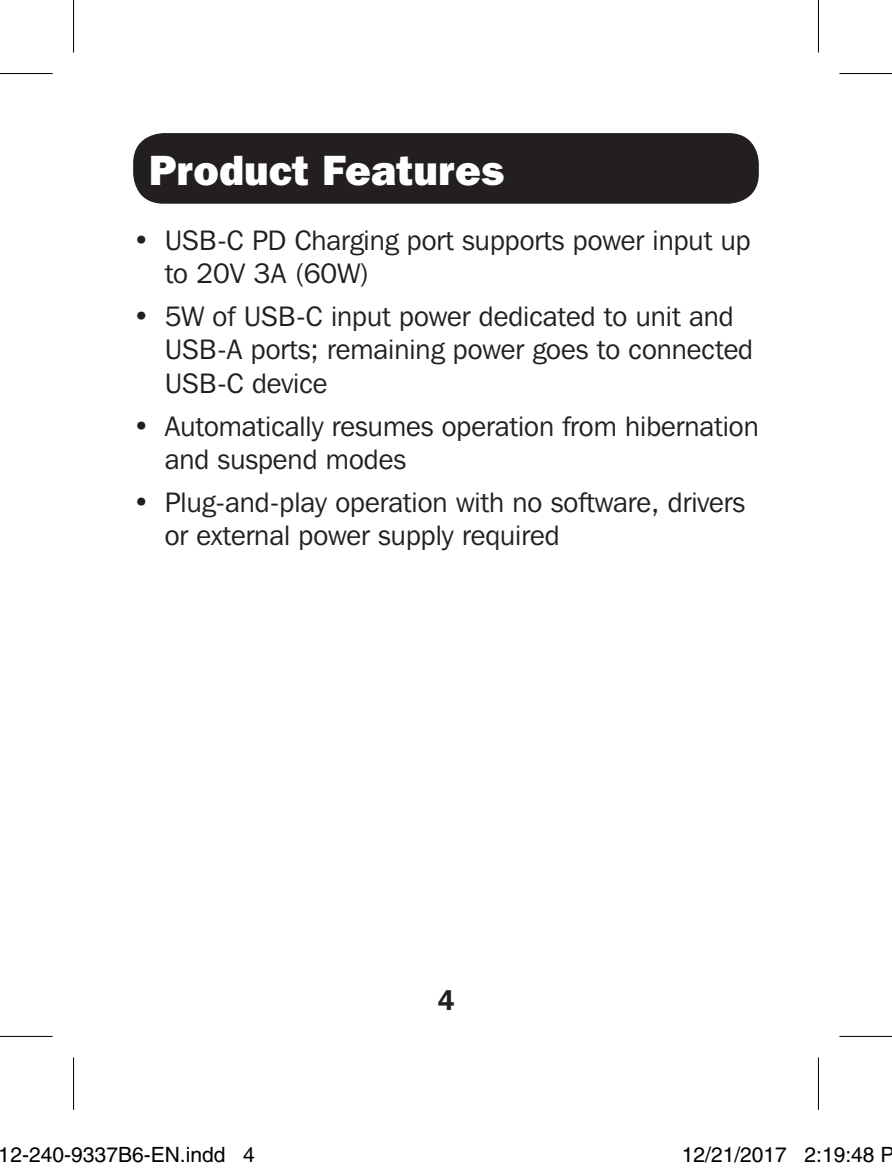
<style>
.page{position:relative;width:892px;height:1173px;background:#fff}
.page>*{position:absolute;margin:0;border:0;box-sizing:border-box;transform-origin:0 0}
.t1{font:800 42px "Franklin Gothic IT Cby BT";color:#fff}
.t2{font:28px/33.6px "Franklin Gothic IT Cby BT";color:#231f20}
.t3{font:600 28px "Franklin Gothic IT Cby BT";color:#231f20}
.t4{font:21px "Helvetica";color:#000}
</style>
<div class="page">
<div style="left:133px;top:133px;width:625px;height:71px;background:#231f20;border-radius:30px"></div>
<svg style="left:0;top:1036px;width:52px;height:1px"></svg>
<svg style="left:839px;top:1036px;width:52px;height:1px"></svg>
<div style="left:71px;top:0;width:5px;height:53px;background:#f5f5f5"></div>
<div style="left:71px;top:1057px;width:5px;height:52px;background:#f5f5f5"></div>
<svg style="left:818px;top:0;width:1px;height:53px"></svg>
<svg style="left:818px;top:1057px;width:1px;height:52px"></svg>
<hr style="left:0;top:73px;width:52px;height:1px;background:#000">
<hr style="left:839px;top:73px;width:52px;height:1px;background:#000">
<hr style="left:0;top:1035px;width:52px;height:1px;background:#000">
<hr style="left:839px;top:1035px;width:52px;height:1px;background:#000">
<hr style="left:73px;top:0;width:1px;height:53px;background:#000">
<hr style="left:73px;top:1057px;width:1px;height:52px;background:#000">
<hr style="left:817px;top:0;width:1px;height:53px;background:#000">
<hr style="left:817px;top:1057px;width:1px;height:52px;background:#000">
<div style="left:55px;top:1148px;width:7px;height:13px;border:1px solid #fff;border-radius:50%"></div>
<div style="left:53px;top:1146px;width:11px;height:17px;border:1px solid #fff;border-radius:50%"></div>
<div style="left:753px;top:1148px;width:8px;height:13px;border:1px solid #fff;border-radius:50%"></div>
<div style="left:751px;top:1146px;width:12px;height:17px;border:1px solid #fff;border-radius:50%"></div>
<p class="t1" style="left:149px;top:144px;width:357px">Product Features</p>
<p class="t2" style="left:165px;top:223px;width:587px;text-indent:-32px">• USB-C PD Charging port supports power input up to 20V 3A (60W)</p>
<p class="t2" style="left:165px;top:299px;width:589px;text-indent:-32px">• 5W of USB-C input power dedicated to unit and<br>USB-A ports; remaining power goes to connected<br>USB-C device</p>
<p class="t2" style="left:165px;top:408px;width:595px;text-indent:-32px">• Automatically resumes operation from hibernation and suspend modes</p>
<p class="t2" style="left:165px;top:484px;width:582px;text-indent:-32px">• Plug-and-play operation with no software, drivers or external power supply required</p>
<p class="t3" style="left:437px;top:982px;width:19px">4</p>
<p class="t4" style="left:-1px;top:1142px;width:257px">12-240-9337B6-EN.indd 4</p>
<p class="t4" style="left:681px;top:1142px;width:214px">12/21/2017 2:19:48 P</p>
</div>
